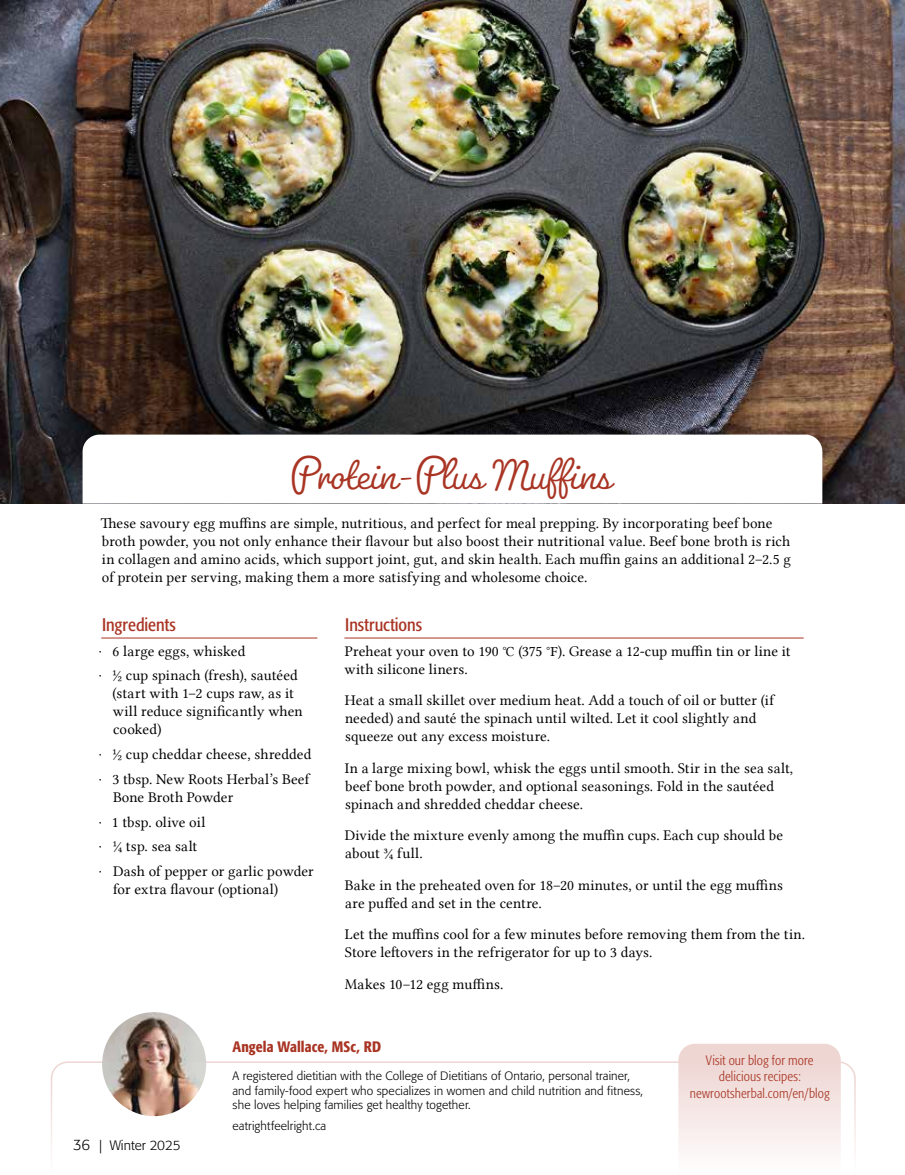
<style>
.page{position:relative;width:905px;height:1175px;background:#fff}
.page>*{position:absolute;margin:0;border:0;box-sizing:border-box;transform-origin:0 0}
.t1{font:300 48px "Pacifico";color:#a93423}
.t2{font:condensed 18px "Formata";color:#a93423}
.t3{font:15px/18px "Lin Libertine";letter-spacing:.005em;color:#000}
.t4{font:500 condensed 15px "Formata";letter-spacing:.01em;color:#a93423}
.t5{font:300 condensed 13.5px/16.2px "Formata";letter-spacing:.01em;color:#a93423;text-align:center}
.t6{font:300 13.5px "Formata";color:#000}
.t7{font:300 12px/14.4px "Formata";letter-spacing:.01em;color:#000}
.s1{font-family:"Formata";font-weight:300}
.s2{font-size:15px}
</style>
<div class="page">
<svg style="left:50px;top:1060px;width:806px;height:94px"></svg>
<img style="left:0;top:0;width:904px;height:503px">
<svg style="left:83px;top:434px;width:739px;height:69px"></svg>
<hr style="left:101px;top:637px;width:216px;height:1px;background:#a93423">
<hr style="left:344px;top:637px;width:459px;height:1px;background:#a93423">
<svg style="left:678px;top:1044px;width:162px;height:110px"></svg>
<img style="left:102px;top:1012px;width:104px;height:104px;border-radius:52px">
<h1 class="t1" style="left:288px;top:445px;width:324px">Protein-Plus Muffins</h1>
<p class="t3" style="left:101px;top:514px;width:691px">These savoury egg muffins are simple, nutritious, and perfect for meal prepping. By incorporating beef bone broth powder, you not only enhance their flavour but also boost their nutritional value. Beef bone broth is rich in collagen and amino acids, which support joint, gut, and skin health. Each muffin gains an additional 2–2.5 g of protein per serving, making them a more satisfying and wholesome choice.</p>
<p class="t2" style="left:102px;top:614px;width:75px">Ingredients</p>
<p class="t3" style="left:99px;top:638px;width:200px;line-height:24.8px"><span class="s1">·</span> 6 large eggs, whisked<br><span class="s1">·</span> ½ cup spinach (fresh), sautéed</p>
<p class="t3" style="left:113px;top:684px;width:191px">(start with 1–2 cups raw, as it will reduce significantly when cooked)</p>
<p class="t3" style="left:99px;top:742px;width:214px;line-height:24.8px"><span class="s1">·</span> ½ cup cheddar cheese, shredded <span class="s1">·</span> 3 tbsp. New Roots Herbal’s Beef</p>
<p class="t3" style="left:99px;top:784px;width:216px;line-height:24.8px;text-indent:14px">Bone Broth Powder<br><span class="s1">·</span> 1 tbsp. olive oil<br><span class="s1">·</span> ¼ tsp. sea salt<br><span class="s1">·</span> Dash of pepper or garlic powder</p>
<p class="t3" style="left:113px;top:880px;width:166px">for extra flavour (optional)</p>
<p class="t2" style="left:345px;top:614px;width:78px">Instructions</p>
<p class="t3" style="left:344px;top:642px;width:447px">Preheat your oven to 190 °C (375 °F). Grease a 12-cup muffin tin or line it with silicone liners.</p>
<p class="t3" style="left:345px;top:691px;width:430px">Heat a small skillet over medium heat. Add a touch of oil or butter (if needed) and sauté the spinach until wilted. Let it cool slightly and squeeze out any excess moisture.</p>
<p class="t3" style="left:345px;top:759px;width:450px">In a large mixing bowl, whisk the eggs until smooth. Stir in the sea salt, beef bone broth powder, and optional seasonings. Fold in the sautéed spinach and shredded cheddar cheese.</p>
<p class="t3" style="left:345px;top:826px;width:440px">Divide the mixture evenly among the muffin cups. Each cup should be about ¾ full.</p>
<p class="t3" style="left:345px;top:876px;width:439px">Bake in the preheated oven for 18–20 minutes, or until the egg muffins are puffed and set in the centre.</p>
<p class="t3" style="left:345px;top:925px;width:461px">Let the muffins cool for a few minutes before removing them from the tin.<br>Store leftovers in the refrigerator for up to 3 days.</p>
<p class="t3" style="left:345px;top:975px;width:160px">Makes 10–12 egg muffins.</p>
<p class="t6" style="left:73px;top:1137px;width:109px"><span class="s2">36</span> | Winter 2025</p>
<p class="t4" style="left:232px;top:1037px;width:150px">Angela Wallace, MSc, RD</p>
<p class="t7" style="left:232px;top:1068px;width:412px">A registered dietitian with the College of Dietitians of Ontario, personal trainer, and family-food expert who specializes in women and child nutrition and fitness, she loves helping families get healthy together.</p>
<p class="t7" style="left:232px;top:1118px;width:95px">eatrightfeelright.ca</p>
<p class="t5" style="left:689px;top:1052px;width:141px">Visit our blog for more delicious recipes: newrootsherbal.com/en/blog</p>
</div>
